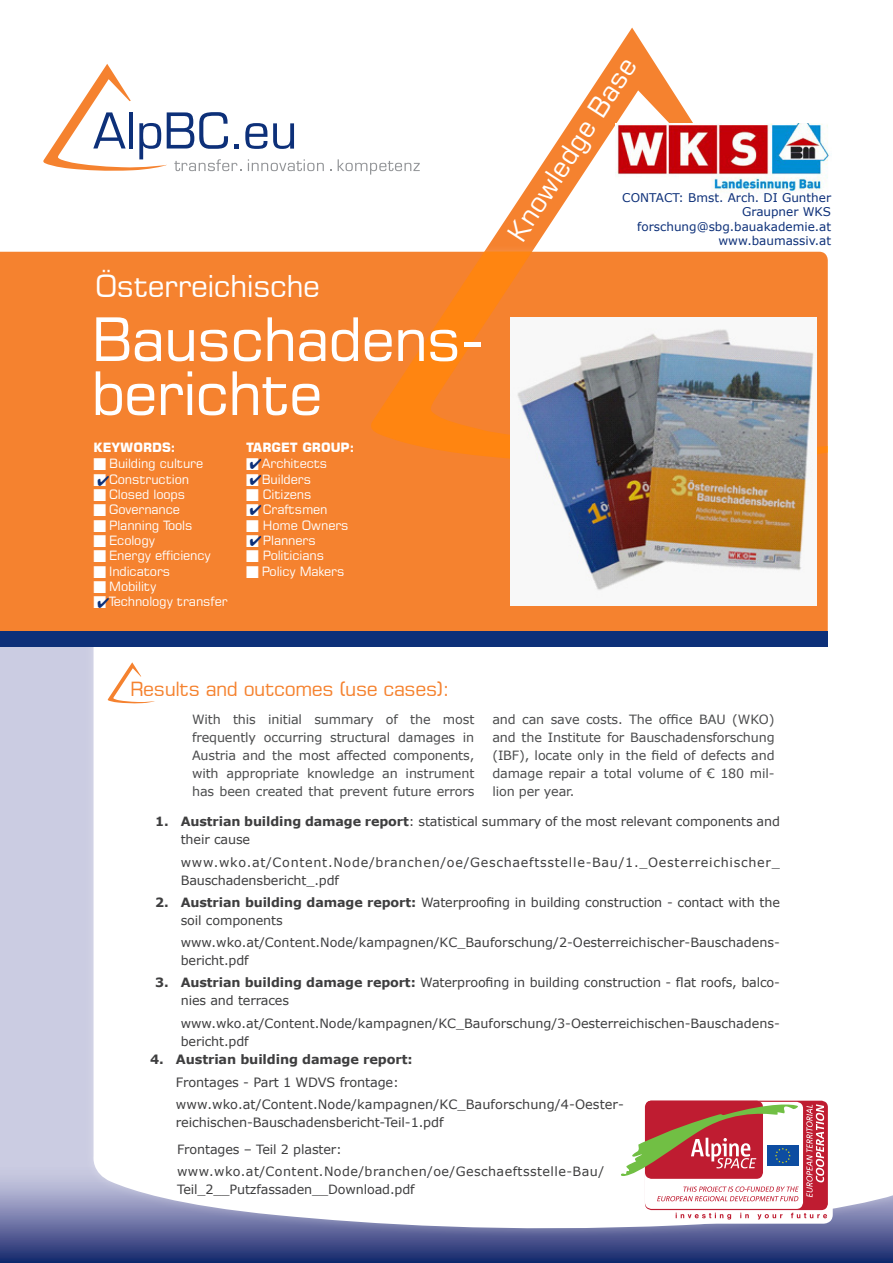
<style>
.page{position:relative;width:893px;height:1263px;background:#fff}
.page>*{position:absolute;margin:0;border:0;box-sizing:border-box;transform-origin:0 0}
.t1{font:60px/54px "Square 721 BT";letter-spacing:-.025em;color:#fff}
.t2{font:30px "Square 721 BT";letter-spacing:-.02em;color:#fff}
.t3{font:27px "Square 721 BT";color:#fff}
.t4{font:19.5px "Square 721 BT";letter-spacing:-.025em;color:#f5822f}
.AlpBC_Aufzählung{font:12.9px/18.1px "Verdana";letter-spacing:-.01em;color:#3e3e3f}
.AlpBC_Aufzählung-2{font:700 12.9px "Verdana";letter-spacing:-.01em;color:#3e3e3f}
.AlpBC_Aufzählung-3{font:12.75px/18px "Verdana";letter-spacing:-.01em;color:#3e3e3f}
.AlpBC_Absatzformat{font:12.75px/18px "Verdana";letter-spacing:-.01em;color:#4b4c4d;text-align:justify}
.t5{font:12.75px "Square 721 BT";letter-spacing:-.01em;color:#fff}
.AlpBC_Aufzählung-4{font:12.75px/18px "Verdana";letter-spacing:.055em;color:#3e3e3f}
.AlpBC_Aufzählung-5{font:12.75px/18px "Verdana";letter-spacing:.03em;color:#3e3e3f}
.t6{font:700 12.75px "Square 721 BT";color:#fff}
.t7{font:12px/14.4px "Verdana";color:#0d3079;text-align:right}
.s1{font-weight:700}
</style>
<div class="page">
<div style="left:0;top:646px;width:893px;height:617px;background:#cbcce2"></div>
<svg style="left:0;top:1179px;width:893px;height:84px;background:#44508a"></svg>
<div style="left:91px;top:646px;width:802px;height:587px;background:#fff"></div>
<svg style="left:43px;top:64px;width:281px;height:107px"></svg>
<svg style="left:338px;top:159px;width:30px;height:13px"></svg>
<div style="left:0;top:252px;width:828px;height:379px;background:#f5822f"></div>
<div style="left:0;top:631px;width:828px;height:15px;background:#0d3079"></div>
<svg style="left:369px;top:28px;width:459px;height:438px"></svg>
<div style="left:621px;top:1098px;width:212px;height:126px;background:#fff;border-radius:9px"></div>
<svg style="left:621px;top:1101px;width:207px;height:118px"></svg>
<div style="left:98px;top:652px;width:63px;height:59px;background:#fff"></div>
<svg style="left:107px;top:662px;width:48px;height:42px"></svg>
<img style="left:511px;top:318px;width:305px;height:288px">
<img style="left:615px;top:123px;width:214px;height:74px">
<svg style="left:250px;top:459px;width:11px;height:26px"></svg>
<svg style="left:250px;top:505px;width:11px;height:10px"></svg>
<svg style="left:250px;top:535px;width:11px;height:11px"></svg>
<svg style="left:98px;top:475px;width:11px;height:11px"></svg>
<svg style="left:98px;top:598px;width:11px;height:10px"></svg>
<p class="t2" style="left:95px;top:268px;width:227px">Österreichische</p>
<p class="t1" style="left:91px;top:311px;width:395px">Bauschadens&shy;berichte</p>
<p class="t6" style="left:94px;top:440px;width:83px">KEYWORDS:</p>
<p class="t5" style="left:94px;top:456px;width:111px">■ Building culture</p>
<p class="t5" style="left:94px;top:471px;width:97px">■ Construction</p>
<p class="t5" style="left:94px;top:486px;width:93px">■ Closed loops</p>
<p class="t5" style="left:94px;top:502px;width:88px">■ Governance</p>
<p class="t5" style="left:94px;top:517px;width:101px">■ Planning Tools</p>
<p class="t5" style="left:94px;top:532px;width:63px">■ Ecology</p>
<p class="t5" style="left:94px;top:548px;width:119px">■ Energy efficiency</p>
<p class="t5" style="left:94px;top:563px;width:78px">■ Indicators</p>
<p class="t5" style="left:94px;top:578px;width:64px">■ Mobility</p>
<p class="t5" style="left:94px;top:593px;width:136px">■ Technology transfer</p>
<p class="t6" style="left:246px;top:440px;width:110px">TARGET GROUP:</p>
<p class="t5" style="left:246px;top:456px;width:83px">■ Architects</p>
<p class="t5" style="left:246px;top:471px;width:66px">■ Builders</p>
<p class="t5" style="left:246px;top:486px;width:67px">■ Citizens</p>
<p class="t5" style="left:246px;top:502px;width:83px">■ Craftsmen</p>
<p class="t5" style="left:246px;top:517px;width:104px">■ Home Owners</p>
<p class="t5" style="left:246px;top:532px;width:71px">■ Planners</p>
<p class="t5" style="left:246px;top:548px;width:80px">■ Politicians</p>
<p class="t5" style="left:246px;top:563px;width:100px">■ Policy Makers</p>
<p class="t3" style="left:500px;top:229px;width:214px;rotate:-57deg">Knowledge Base</p>
<p class="t7" style="left:622px;top:190px;width:210px">CONTACT: Bmst. Arch. DI Gunther<br>Graupner WKS</p>
<p class="t7" style="left:637px;top:219px;width:195px">forschung@sbg.bauakademie.at</p>
<p class="t7" style="left:718px;top:234px;width:114px">www.baumassiv.at</p>
<p class="t4" style="left:130px;top:676px;width:321px">Results and outcomes (use cases):</p>
<p class="AlpBC_Absatzformat" style="left:192px;top:711px;width:284px">With this initial summary of the most frequently occurring structural damages in Austria and the most affected components, with appropriate knowledge an instrument has been created that prevent future errors</p>
<p class="AlpBC_Absatzformat" style="left:492px;top:711px;width:284px">and can save costs. The office BAU (WKO) and the Institute for Bauschadensforschung (IBF), locate only in the field of defects and damage repair a total volume of € 180 mil&shy;lion per year.</p>
<p class="AlpBC_Aufzählung-3" style="left:181px;top:812px;width:601px;text-indent:-26px"><span class="s1">1. Austrian building damage report</span>: statistical summary of the most relevant components and their cause</p>
<p class="AlpBC_Aufzählung-4" style="left:181px;top:853px;width:601px">www.wko.at/Content.Node/branchen/oe/Geschaeftsstelle-Bau/1._Oesterreichischer_<br>Bauschadensbericht_.pdf</p>
<p class="AlpBC_Aufzählung-3" style="left:181px;top:893px;width:601px;text-indent:-26px"><span class="s1">2. Austrian building damage report:</span> Waterproofing in building construction - contact with the soil components</p>
<p class="AlpBC_Aufzählung-3" style="left:181px;top:933px;width:601px">www.wko.at/Content.Node/kampagnen/KC_Bauforschung/2-Oesterreichischer-Bauschadens&shy;bericht.pdf</p>
<p class="AlpBC_Aufzählung-3" style="left:181px;top:973px;width:601px;text-indent:-26px"><span class="s1">3. Austrian building damage report:</span> Waterproofing in building construction - flat roofs, balco&shy;nies and terraces</p>
<p class="AlpBC_Aufzählung-3" style="left:181px;top:1014px;width:601px">www.wko.at/Content.Node/kampagnen/KC_Bauforschung/3-Oesterreichischen-Bauschadens&shy;bericht.pdf</p>
<p class="AlpBC_Aufzählung-2" style="left:150px;top:1050px;width:264px">4. Austrian building damage report:</p>
<p class="AlpBC_Aufzählung" style="left:176px;top:1073px;width:225px">Frontages - Part 1 WDVS frontage:</p>
<p class="AlpBC_Aufzählung" style="left:176px;top:1095px;width:450px">www.wko.at/Content.Node/kampagnen/KC_Bauforschung/4-Oester&shy;reichischen-Bauschadensbericht-Teil-1.pdf</p>
<p class="AlpBC_Aufzählung-3" style="left:177px;top:1140px;width:166px">Frontages – Teil 2 plaster:</p>
<p class="AlpBC_Aufzählung-5" style="left:177px;top:1162px;width:429px">www.wko.at/Content.Node/branchen/oe/Geschaeftsstelle-Bau/<br>Teil_2__Putzfassaden__Download.pdf</p>
</div>
